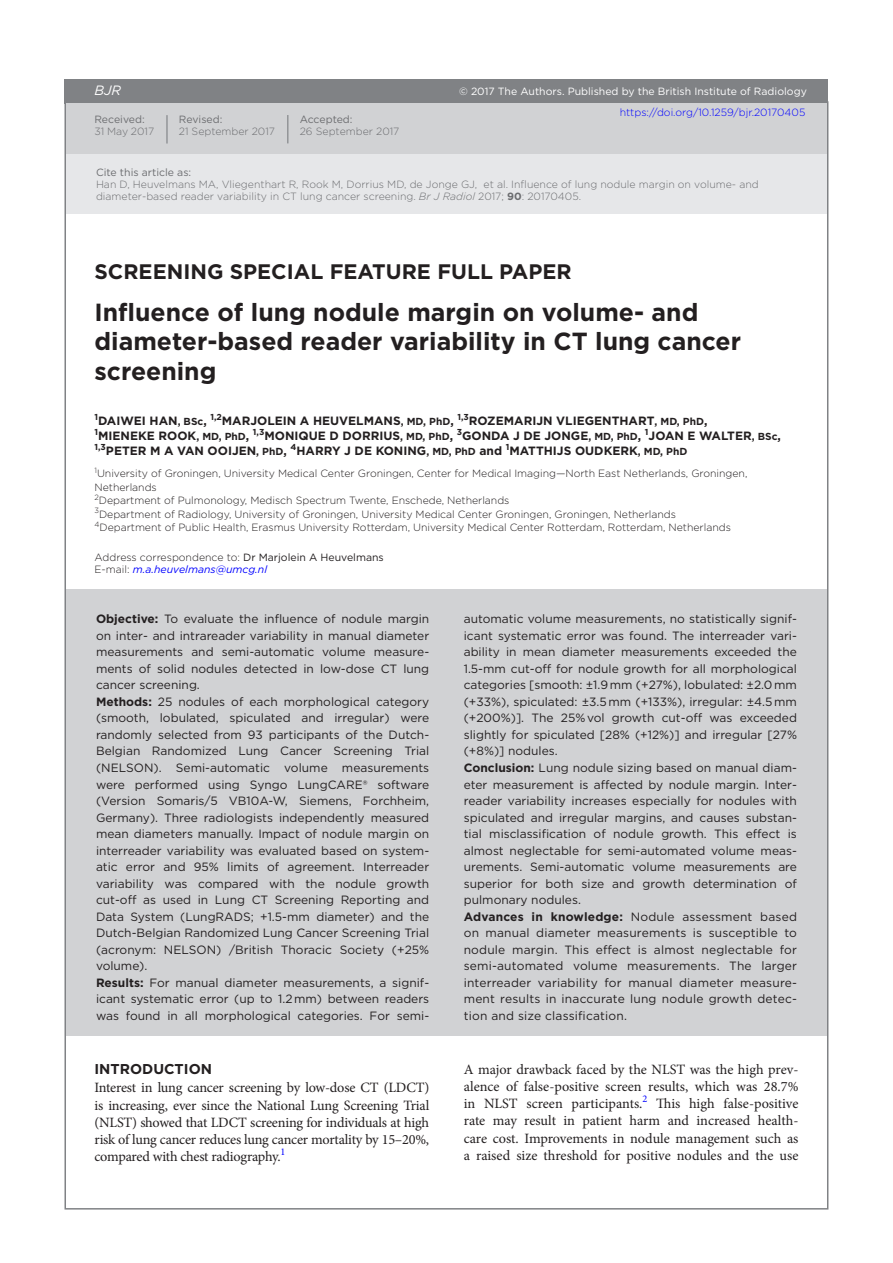
<style>
.page{position:relative;width:893px;height:1263px;background:#fff}
.page>*{position:absolute;margin:0;border:0;box-sizing:border-box;transform-origin:0 0}
.t1{font:700 24.75px/29.2px "Gotham";color:#231f20}
.t2{font:700 21px "Gotham";color:#231f20}
.t3{font:14.25px/17.2px "Minion Pro";letter-spacing:-.01em;color:#231f20;text-align:justify}
.t4{font:700 14.25px "Gotham";color:#231f20}
.t5{font:italic 13.5px "Gotham";color:#fff}
.t6{font:12px/16.5px "Gotham";color:#231f20}
.t7{font:700 12px "Gotham";color:#231f20}
.t8{font:300 10.5px/13.5px "Gotham";letter-spacing:-.005em;color:#231f20}
.t9{font:300 10.5px/12px "Gotham";color:#6c6d70}
.t10{font:10.5px "Gotham";color:#fff}
.t11{font:10.5px "Gotham";color:#6c6d70}
.t12{font:300 10.5px "Gotham";color:#00f}
.t13{font:700 10.2px "Gotham";color:#231f20}
.s1{font-style:italic}
.s2{font-weight:700}
.s3{font-size:10.2px}
.s4{font-size:12px}
.s5{font-weight:400}
.s6{font-weight:400;font-style:italic;color:#00f}
</style>
<div class="page">
<div style="left:64px;top:79px;width:764px;height:24px;background:#808285"></div>
<div style="left:66px;top:590px;width:761px;height:446px;background:#d1d2d4"></div>
<div style="left:66px;top:154px;width:761px;height:59px;background:#e6e7e9"></div>
<div style="left:66px;top:103px;width:761px;height:51px;background:#d1d2d4"></div>
<hr style="left:287px;top:115px;width:2px;height:28px;background:#939598">
<hr style="left:166px;top:115px;width:2px;height:29px;background:#939598">
<p class="t5" style="left:94px;top:83px;width:28px">BJR</p>
<p class="t11" style="left:94px;top:113px;width:52px">Received:</p>
<p class="t9" style="left:94px;top:125px;width:61px">31 May 2017</p>
<p class="t11" style="left:179px;top:113px;width:45px">Revised:</p>
<p class="t9" style="left:179px;top:125px;width:98px">21 September 2017</p>
<p class="t11" style="left:300px;top:113px;width:54px">Accepted:</p>
<p class="t9" style="left:300px;top:125px;width:101px">26 September 2017</p>
<p class="t10" style="left:459px;top:85px;width:349px">© 2017 The Authors. Published by the British Institute of Radiology</p>
<p class="t12" style="left:620px;top:106px;width:187px">https://doi.org/10.1259/bjr.20170405</p>
<p class="t11" style="left:96px;top:165px;width:97px">Cite this article as:</p>
<p class="t9" style="left:96px;top:178px;width:664px">Han D, Heuvelmans MA, Vliegenthart R, Rook M, Dorrius MD, de Jonge GJ, et al. Influence of lung nodule margin on volume- and diameter-based reader variability in CT lung cancer screening. <span class="s1">Br J Radiol</span> 2017; <span class="s2">90</span>: 20170405.</p>
<h2 class="t2" style="left:94px;top:258px;width:472px">SCREENING SPECIAL FEATURE FULL PAPER</h2>
<h1 class="t1" style="left:94px;top:298px;width:648px">I NFLUENCE OF LUNG NODULE MARGIN ON VOLUME- AND<br>DIAMETER-BASED READER VARIABILITY IN CT LUNG CANCER<br>SCREENING</h1>
<p class="t7" style="left:94px;top:412px;width:420px"><sup>1</sup>DAIWEI HAN<span class="s3">, BSC</span>, <sup>1,2</sup>MARJOLEIN A HEUVELMANS<span class="s3">, MD, PHD</span>, <sup>1,3</sup>ROZEMAR</p>
<p class="t7" style="left:532px;top:412px;width:97px">IJN VLIEGENTHAR</p>
<p class="t13" style="left:647px;top:414px;width:62px"><span class="s4">T</span>, MD, PHD<span class="s4">,</span></p>
<p class="t7" style="left:94px;top:427px;width:268px"><sup>1</sup>MIENEKE ROOK<span class="s3">, MD, PHD</span>, <sup>1,3</sup>MONIQUE D DORR</p>
<p class="t7" style="left:379px;top:427px;width:279px">IUS<span class="s3">, MD, PHD</span>, <sup>3</sup>GONDA J DE JONGE<span class="s3">, MD, PHD</span>, <sup>1</sup>JOA</p>
<p class="t7" style="left:674px;top:427px;width:108px">N E WALTER<span class="s3">, BSC</span>,</p>
<p class="t7" style="left:94px;top:442px;width:221px"><sup>1,3</sup>PETER M A VAN OOIJEN<span class="s3">, PHD</span>, <sup>4</sup>HARR</p>
<p class="t7" style="left:332px;top:442px;width:357px">Y J DE KONING<span class="s3">, MD, PHD</span> AND <sup>1</sup>MATTH IJS OUDKERK<span class="s3">, MD, PHD</span></p>
<p class="t8" style="left:94px;top:466px;width:654px"><sup>1</sup>University of Groningen, University Medical Center Groningen, Center for Medical Imaging—North East Netherlands, Groningen, Netherlands<br><sup>2</sup>Department of Pulmonology, Medisch Spectrum Twente, Enschede, Netherlands<br><sup>3</sup>Department of Radiology, University of Groningen, University Medical Center Groningen, Groningen, Netherlands<br><sup>4</sup>Department of Public Health, Erasmus University Rotterdam, University Medical Center Rotterdam, Rotterdam, Netherlands</p>
<p class="t8" style="left:94px;top:551px;width:291px;line-height:12px">Address correspondence to: <span class="s5">Dr Marjolein A Heuvelmans<br></span>E-mail: <span class="s6">m.a.heuvelmans@umcg.nl</span></p>
<p class="t6" style="left:96px;top:611px;width:335px"><span class="s2">OBJECTIVE:</span> To evaluate the influence of nodule margin on inter- and intrareader variability in manual diameter measurements and semi-automatic volume measure&shy;ments of solid nodules detected in low-dose CT lung cancer screening.<br><span class="s2">METHODS:</span> 25 nodules of each morphological category (smooth, lobulated, spiculated and irregular) were randomly selected from 93 participants of the Dutch-Belgian Randomized Lung Cancer Screening Trial (NELSON). Semi-automatic volume measurements were performed using Syngo LungCARE® software (Version Somaris/5 VB10A-W, Siemens, Forchheim, Germany). Three radiologists independently measured mean diameters manually. Impact of nodule margin on interreader variability was evaluated based on system&shy;atic error and 95% limits of agreement. Interreader variability was compared with the nodule growth cut-off as used in Lung CT Screening Reporting and Data System (LungRADS; +1.5-mm diameter) and the Dutch-Belgian Randomized Lung Cancer Screening Trial (acronym: NELSON) /British Thoracic Society (+25% volume).<br><span class="s2">RESULTS:</span> For manual diameter measurements, a signif&shy;icant systematic error (up to 1.2 mm) between readers was found in all morphological categories. For semi-</p>
<p class="t6" style="left:464px;top:611px;width:335px">automatic volume measurements, no statistically signif&shy;icant systematic error was found. The interreader vari&shy;ability in mean diameter measurements exceeded the 1.5-mm cut-off for nodule growth for all morphological categories [smooth: ±1.9 mm (+27%), lobulated: ±2.0 mm (+33%), spiculated: ±3.5 mm (+133%), irregular: ±4.5 mm (+200%)]. The 25% vol growth cut-off was exceeded slightly for spiculated [28% (+12%)] and irregular [27% (+8%)] nodules.<br><span class="s2">CONCLUSION:</span> Lung nodule sizing based on manual diam&shy;eter measurement is affected by nodule margin. Inter&shy;reader variability increases especially for nodules with spiculated and irregular margins, and causes substan&shy;tial misclassification of nodule growth. This effect is almost neglectable for semi-automated volume meas&shy;urements. Semi-automatic volume measurements are superior for both size and growth determination of pulmonary nodules.<br><span class="s2">ADVANCES IN KNOWLEDGE:</span> Nodule assessment based on manual diameter measurements is susceptible to nodule margin. This effect is almost neglectable for semi-automated volume measurements. The larger interreader variability for manual diameter measure&shy;ment results in inaccurate lung nodule growth detec&shy;tion and size classification.</p>
<p class="t4" style="left:94px;top:1059px;width:37px">I NTROD</p>
<p class="t4" style="left:153px;top:1059px;width:60px">UCTION</p>
<p class="t3" style="left:94px;top:1079px;width:336px">Interest in lung cancer screening by low-dose CT (LDCT) is increasing, ever since the National Lung Screening Trial (NLST) showed that LDCT screening for individuals at high risk of lung cancer reduces lung cancer mortality by 15–20%, compared with chest radiography.<sup>1</sup></p>
<p class="t3" style="left:464px;top:1060px;width:336px">A major drawback faced by the NLST was the high prev&shy;alence of false-positive screen results, which was 28.7% in NLST screen participants.<sup>2</sup> This high false-positive rate may result in patient harm and increased health&shy;care cost. Improvements in nodule management such as a raised size threshold for positive nodules and the use</p>
</div>
